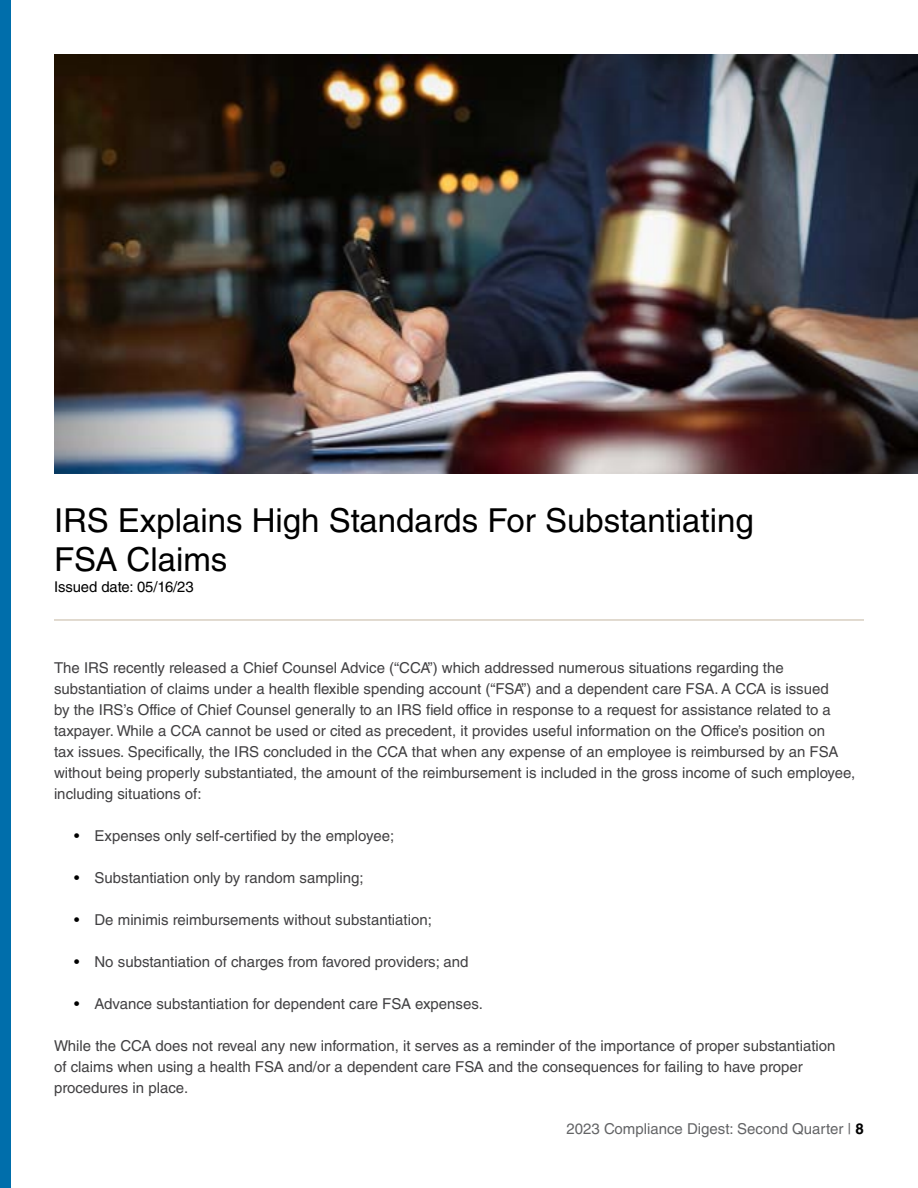
<style>
.page{position:relative;width:918px;height:1188px;background:#fff}
.page>*{position:absolute;margin:0;border:0;box-sizing:border-box;transform-origin:0 0}
.t1{font:33px/39px "Helvetica LT Std";color:#000}
.t2{font:15px/21px "Helvetica LT Std";color:#414042}
.t3{font:15px "Helvetica LT Std";color:#636466}
.t4{font:14.85px "Helvetica LT Std";letter-spacing:-.005em;color:#000}
.s1{color:#000}
.s2{font-weight:700;color:#000}
</style>
<div class="page">
<div style="left:0;top:0;width:11px;height:1188px;background:#006eab"></div>
<hr style="left:54px;top:619px;width:810px;height:2px;background:#d8cfc0">
<img style="left:54px;top:54px;width:864px;height:420px">
<h1 class="t1" style="left:54px;top:501px;width:701px">IRS Explains High Standards For Substantiating<br>FSA Claims</h1>
<p class="t4" style="left:54px;top:578px;width:141px">Issued date: 05/16/23</p>
<p class="t2" style="left:54px;top:657px;width:803px">The IRS recently released a Chief Counsel Advice (“CCA”) which addressed numerous situations regarding the substantiation of claims under a health flexible spending account (“FSA”) and a dependent care FSA. A CCA is issued<br>by the IRS’s Office of Chief Counsel generally to an IRS field office in response to a request for assistance related to a taxpayer. While a CCA cannot be used or cited as precedent, it provides useful information on the Office’s position on<br>tax issues. Specifically, the IRS concluded in the CCA that when any expense of an employee is reimbursed by an FSA without being properly substantiated, the amount of the reimbursement is included in the gross income of such employee, including situations of:</p>
<p class="t2" style="left:74px;top:825px;width:322px"><span class="s1">•</span> Expenses only self-certified by the employee;</p>
<p class="t2" style="left:74px;top:867px;width:291px"><span class="s1">•</span> Substantiation only by random sampling;</p>
<p class="t2" style="left:74px;top:909px;width:359px"><span class="s1">•</span> De minimis reimbursements without substantiation;</p>
<p class="t2" style="left:74px;top:951px;width:396px"><span class="s1">•</span> No substantiation of charges from favored providers; and</p>
<p class="t2" style="left:74px;top:993px;width:410px"><span class="s1">•</span> Advance substantiation for dependent care FSA expenses.</p>
<p class="t2" style="left:54px;top:1035px;width:783px">While the CCA does not reveal any new information, it serves as a reminder of the importance of proper substantiation of claims when using a health FSA and/or a dependent care FSA and the consequences for failing to have proper procedures in place.</p>
<p class="t3" style="left:566px;top:1120px;width:299px">2023 Compliance Digest: Second Quarter | <span class="s2">8</span></p>
</div>
